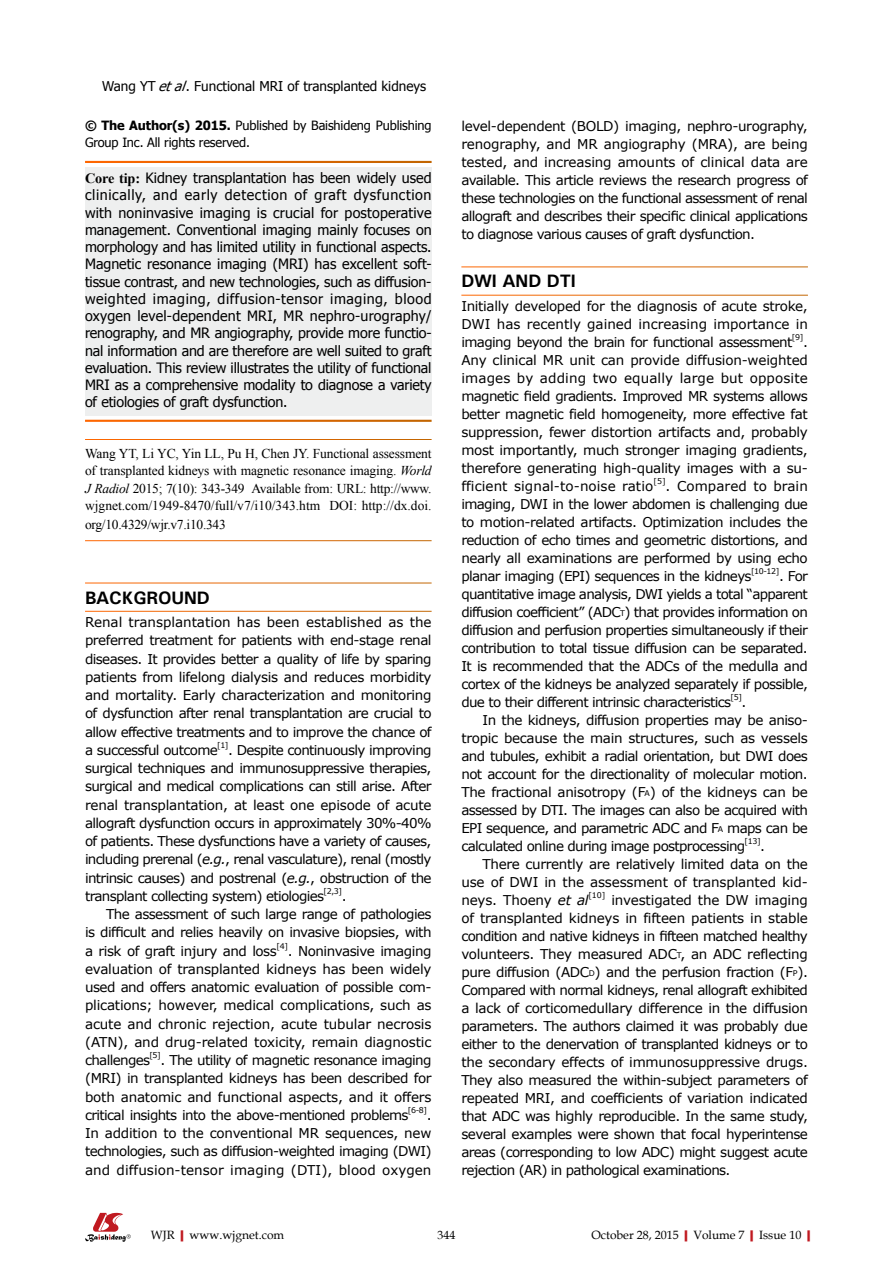
<style>
.page{position:relative;width:893px;height:1263px;background:#fff}
.page>*{position:absolute;margin:0;border:0;box-sizing:border-box;transform-origin:0 0}
.t1{font:700 18px "Univers";letter-spacing:-.01em;color:#000}
.t2{font:14.25px/17.2px "Tahoma";letter-spacing:-.01em;color:#000;text-align:justify}
.t3{font:13.5px/18px "Verdana";letter-spacing:-.04em;color:#000;text-align:justify}
.t4{font:13.5px/18.3px "Verdana";letter-spacing:-.015em;color:#000}
.t5{font:13.5px/17.7px "Times New Roman";color:#000;text-align:justify}
.t6{font:13.5px "Verdana";letter-spacing:-.02em;color:#000}
.t7{font:13.5px "Tahoma";color:#000}
.t8{font:13.5px "Verdana";letter-spacing:-.01em;color:#000}
.t9{font:12.75px/17.2px "Tahoma";letter-spacing:-.01em;color:#000}
.t10{font:12px "Book Antiqua";color:#000}
.t11{font:7.8px "Verdana";letter-spacing:-.05em;color:#000}
.s1{font-style:italic}
.s2{font-weight:700}
.s3{font-family:"Times New Roman";font-weight:700}
.s4{font-size:7.8px}
.s5{font-weight:700;color:#c01920}
</style>
<div class="page">
<div style="left:85px;top:167px;width:347px;height:249px;background:#eeefef"></div>
<svg style="left:85px;top:1213px;width:46px;height:29px"></svg>
<p class="t7" style="left:102px;top:77px;width:326px">Wang YT <span class="s1">etal</span>. Functional MRI of transplanted kidneys</p>
<p class="t9" style="left:85px;top:116px;width:348px"><span class="s2">© The Author(s) 2015.</span> Published by Baishideng Publishing<br>Group Inc. All rights reserved.</p>
<p class="t2" style="left:85px;top:169px;width:348px"><span class="s3">Core tip:</span> Kidney transplantation has been widely used clinically, and early detection of graft dysfunction with noninvasive imaging is crucial for postoperative management. Conventional imaging mainly focuses on morphology and has limited utility in functional aspects.<br>Magnetic resonance imaging (MRI) has excellent soft&shy;tissue contrast, and new technologies, such as diffusion&shy;weighted imaging, diffusion-tensor imaging, blood oxygen level-dependent MRI, MR nephro-urography/ renography, and MR angiography, provide more functio&shy;nal information and are therefore are well suited to graft evaluation. This review illustrates the utility of functional MRI as a comprehensive modality to diagnose a variety of etiologies of graft dysfunction.</p>
<p class="t5" style="left:85px;top:444px;width:348px">Wang YT, Li YC, Yin LL, Pu H, Chen JY. Functional assessment of transplanted kidneys with magnetic resonance imaging. <span class="s1">World J Radiol</span> 2015; 7(10): 343-349 Available from: URL: http://www. wjgnet.com/1949-8470/full/v7/i10/343.htm DOI: http://dx.doi. org/10.4329/wjr.v7.i10.343</p>
<p class="t1" style="left:85px;top:586px;width:126px">BACKGROUND</p>
<p class="t3" style="left:85px;top:612px;width:348px">Renal transplantation has been established as the preferred treatment for patients with end-stage renal diseases. It provides better a quality of life by sparing patients from lifelong dialysis and reduces morbidity and mortality. Early characterization and monitoring of dysfunction after renal transplantation are crucial to allow effective treatments and to improve the chance of a successful outcome</p>
<p class="t11" style="left:217px;top:740px;width:13px">[1]</p>
<p class="t3" style="left:85px;top:740px;width:348px;text-indent:143px">. Despite continuously improving surgical techniques and immunosuppressive therapies, surgical and medical complications can still arise. After renal transplantation, at least one episode of acute allograft dysfunction occurs in approximately 30%-40% of patients. These dysfunctions have a variety of causes, including prerenal (<span class="s1">e.g.</span>, renal vasculature), renal (mostly intrinsic causes) and postrenal (<span class="s1">e.g.</span>, obstruction of the transplant collecting system) etiologies</p>
<p class="t11" style="left:324px;top:886px;width:20px">[2,3]</p>
<p class="t3" style="left:342px;top:886px;width:6px">.</p>
<p class="t3" style="left:106px;top:905px;width:327px">The assessment of such large range of pathologies</p>
<p class="t3" style="left:85px;top:923px;width:348px">is difficult and relies heavily on invasive biopsies, with</p>
<p class="t3" style="left:85px;top:941px;width:193px">a risk of graft injury and loss</p>
<p class="t11" style="left:276px;top:941px;width:13px">[4]</p>
<p class="t4" style="left:85px;top:941px;width:348px;text-indent:203px">. Noninvasive imaging evaluation of transplanted kidneys has been widely used and offers anatomic evaluation of possible com&shy;plications; however, medical complications, such as acute and chronic rejection, acute tubular necrosis (ATN), and drug-related toxicity, remain diagnostic challenges</p>
<p class="t11" style="left:149px;top:1050px;width:13px">[5]</p>
<p class="t3" style="left:85px;top:1051px;width:348px;text-indent:75px">. The utility of magnetic resonance imaging (MRI) in transplanted kidneys has been described for both anatomic and functional aspects, and it offers critical insights into the above-mentioned problems</p>
<p class="t11" style="left:408px;top:1105px;width:21px">[6-8]</p>
<p class="t3" style="left:85px;top:1105px;width:348px;text-indent:342px">.<br>In addition to the conventional MR sequences, new technologies, such as diffusion-weighted imaging (DWI) and diffusion-tensor imaging (DTI), blood oxygen</p>
<p class="t3" style="left:461px;top:116px;width:348px">level-dependent (BOLD) imaging, nephro-urography, renography, and MR angiography (MRA), are being tested, and increasing amounts of clinical data are available. This article reviews the research progress of these technologies on the functional assessment of renal allograft and describes their specific clinical applications to diagnose various causes of graft dysfunction.</p>
<p class="t1" style="left:461px;top:270px;width:116px">DWI AND DTI</p>
<p class="t3" style="left:461px;top:296px;width:348px">Initially developed for the diagnosis of acute stroke, DWI has recently gained increasing importance in imaging beyond the brain for functional assessment</p>
<p class="t11" style="left:792px;top:332px;width:13px">[9]</p>
<p class="t3" style="left:461px;top:332px;width:348px;text-align:left;text-indent:342px">.<br>Any clinical MR unit can provide diffusion-weighted images by adding two equally large but opposite magnetic field gradients. Improved MR systems allows better magnetic field homogeneity, more effective fat suppression, fewer distortion artifacts and, probably most importantly, much stronger imaging gradients, therefore generating high-quality images with a su&shy;fficient signal-to-noise ratio</p>
<p class="t11" style="left:653px;top:476px;width:14px">[5]</p>
<p class="t3" style="left:461px;top:476px;width:348px;text-indent:204px">. Compared to brain imaging, DWI in the lower abdomen is challenging due to motion-related artifacts. Optimization includes the reduction of echo times and geometric distortions, and nearly all examinations are performed by using echo planar imaging (EPI) sequences in the kidneys</p>
<p class="t11" style="left:751px;top:566px;width:30px">[10-12]</p>
<p class="t3" style="left:461px;top:566px;width:348px;text-indent:318px">. For quantitative image analysis, DWI yields a total “apparent diffusion coefficient” (ADC<span class="s4">T</span>) that provides information on diffusion and perfusion properties simultaneously if their contribution to total tissue diffusion can be separated.<br>It is recommended that the ADCs of the medulla and cortex of the kidneys be analyzed separately if possible, due to their different intrinsic characteristics</p>
<p class="t11" style="left:731px;top:692px;width:13px">[5]</p>
<p class="t3" style="left:741px;top:692px;width:6px">.</p>
<p class="t3" style="left:483px;top:710px;width:325px">In the kidneys, diffusion properties may be aniso-</p>
<p class="t6" style="left:461px;top:729px;width:348px">tropic because the main structures, such as vessels</p>
<p class="t3" style="left:461px;top:746px;width:348px">and tubules, exhibit a radial orientation, but DWI does</p>
<p class="t3" style="left:461px;top:764px;width:348px">not account for the directionality of molecular motion.</p>
<p class="t6" style="left:461px;top:783px;width:348px">The fractional anisotropy (F<span class="s4">A</span>) of the kidneys can be</p>
<p class="t3" style="left:461px;top:800px;width:348px">assessed by DTI. The images can also be acquired with</p>
<p class="t3" style="left:461px;top:818px;width:348px">EPI sequence, and parametric ADC and F<span class="s4">A</span> maps can be</p>
<p class="t3" style="left:461px;top:836px;width:285px">calculated online during image postprocessing</p>
<p class="t11" style="left:745px;top:836px;width:17px">[13]</p>
<p class="t3" style="left:760px;top:836px;width:6px">.</p>
<p class="t3" style="left:483px;top:854px;width:327px">There currently are relatively limited data on the</p>
<p class="t8" style="left:461px;top:873px;width:346px">use of DWI in the assessment of transplanted kid-</p>
<p class="t4" style="left:461px;top:890px;width:129px">neys. Thoeny <span class="s1">et al</span></p>
<p class="t11" style="left:588px;top:890px;width:18px">[10]</p>
<p class="t3" style="left:461px;top:890px;width:348px;text-indent:150px">investigated the DW imaging of transplanted kidneys in fifteen patients in stable condition and native kidneys in fifteen matched healthy volunteers. They measured ADC<span class="s4">T</span>, an ADC reflecting pure diffusion (ADC<span class="s4">D</span>) and the perfusion fraction (F<span class="s4">P</span>).<br>Compared with normal kidneys, renal allograft exhibited a lack of corticomedullary difference in the diffusion parameters. The authors claimed it was probably due either to the denervation of transplanted kidneys or to the secondary effects of immunosuppressive drugs.<br>They also measured the within-subject parameters of repeated MRI, and coefficients of variation indicated that ADC was highly reproducible. In the same study, several examples were shown that focal hyperintense areas (corresponding to low ADC) might suggest acute rejection (AR) in pathological examinations.</p>
<p class="t10" style="left:151px;top:1226px;width:135px">WJR<span class="s5">|</span>www.wjgnet.com</p>
<p class="t10" style="left:437px;top:1226px;width:19px">344</p>
<p class="t10" style="left:591px;top:1226px;width:226px">October 28, 2015<span class="s5">|</span>Volume 7<span class="s5">|</span>Issue 10<span class="s5">|</span></p>
</div>
